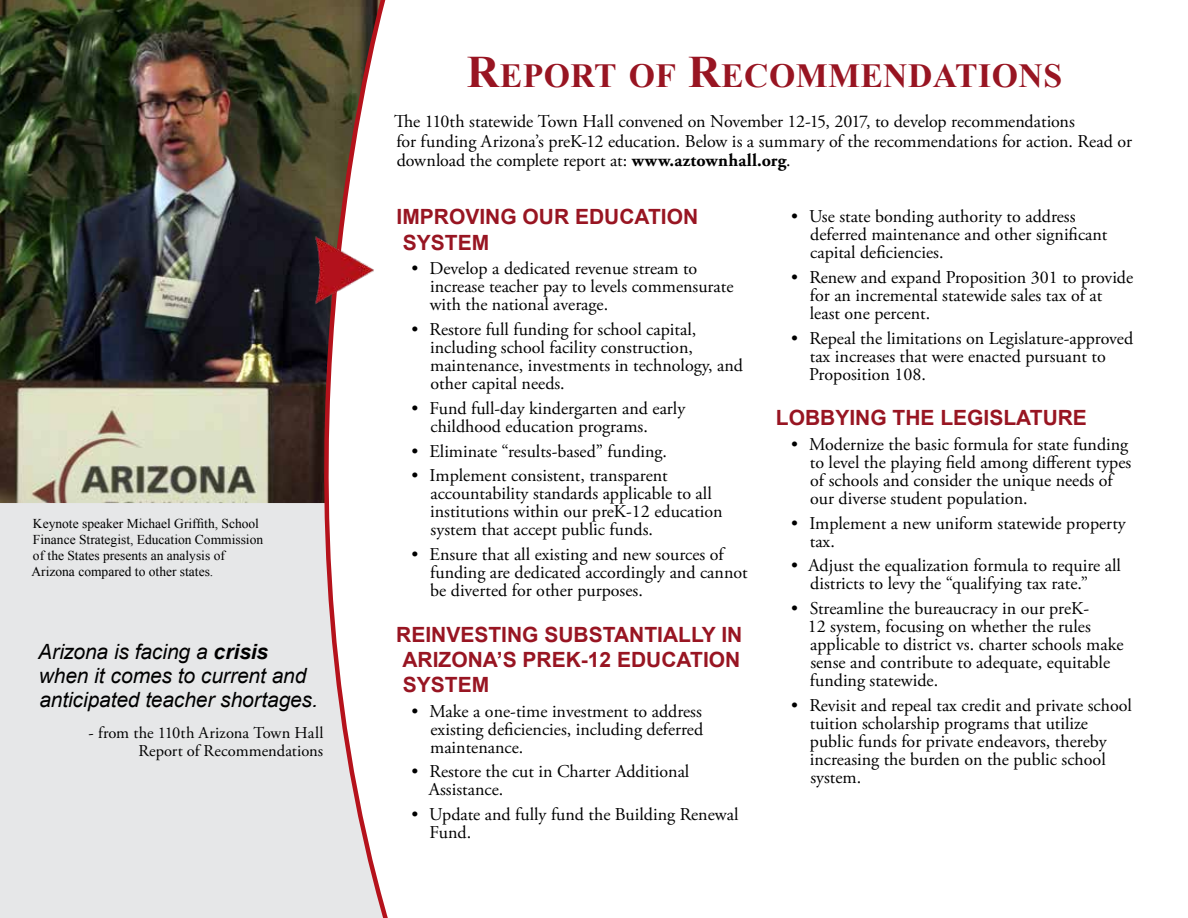
<style>
.page{position:relative;width:1188px;height:918px;background:#fff}
.page>*{position:absolute;margin:0;border:0;box-sizing:border-box;transform-origin:0 0}
.t1{font:700 33.75px "Times New Roman";letter-spacing:.015em;color:#981522}
.t2{font:700 21px/25.2px "Arial";color:#981522}
.t3{font:italic 21px/24px "Arial";letter-spacing:-.01em;color:#000}
.t4{font:18px/18px "Adobe Garamond Pro";color:#000}
.t5{font:16.5px/18px "Adobe Garamond Pro";letter-spacing:.005em;color:#000;text-align:right}
.t6{font:13.5px/16.2px "Times New Roman";color:#000}
.s1{font-weight:700}
.s2{font-size:45px}
</style>
<div class="page">
<div style="left:0;top:503px;width:250px;height:415px;background:#e6e7e8"></div>
<img style="left:0;top:0;width:250px;height:503px">
<svg style="left:250px;top:0;width:138px;height:918px"></svg>
<img style="left:308px;top:218px;width:69px;height:101px">
<p class="t6" style="left:32px;top:515px;width:233px">Keynote speaker Michael Griffith, School Finance Strategist, Education Commission of the States presents an analysis of Arizona compared to other states.</p>
<p class="t3" style="left:38px;top:639px;width:281px">Arizona is facing a <span class="s1">crisis </span>when it comes to current and anticipated teacher shortages.</p>
<p class="t5" style="left:89px;top:724px;width:236px">- from the 110th Arizona Town Hall<br>Report of Recommendations</p>
<h1 class="t1" style="left:467px;top:53px;width:597px"><span class="s2">R</span>EPORT OF <span class="s2">R</span>ECOMMENDATIONS</h1>
<p class="t4" style="left:394px;top:112px;width:739px;line-height:19.5px">The 110th statewide Town Hall convened on November 12-15, 2017, to develop recommendations<br>for funding Arizona’s preK-12 education. Below is a summary of the recommendations for action. Read or download the complete report at: <span class="s1">www.aztownhall.org</span>.</p>
<p class="t2" style="left:403px;top:205px;width:297px;text-indent:-6px">IMPROVING OUR EDUCATION<br>SYSTEM</p>
<p class="t4" style="left:430px;top:260px;width:305px;text-indent:-18px">• Develop a dedicated revenue stream to increase teacher pay to levels commensurate with the national average.</p>
<p class="t4" style="left:430px;top:321px;width:314px;text-indent:-19px">• Restore full funding for school capital, including school facility construction, maintenance, investments in technology, and other capital needs.</p>
<p class="t4" style="left:431px;top:400px;width:256px;text-indent:-19px">• Fund full-day kindergarten and early childhood education programs.</p>
<p class="t4" style="left:411px;top:442px;width:257px">• Eliminate “results-based” funding.</p>
<p class="t4" style="left:430px;top:467px;width:294px;text-indent:-19px">• Implement consistent, transparent accountability standards applicable to all institutions within our preK-12 education system that accept public funds.</p>
<p class="t4" style="left:430px;top:546px;width:319px;text-indent:-19px">• Ensure that all existing and new sources of funding are dedicated accordingly and cannot be diverted for other purposes.</p>
<p class="t2" style="left:396px;top:622px;width:348px;text-align:justify">REINVESTING SUBSTANTIALLY IN ARIZONA’S PREK-12 EDUCATION SYSTEM</p>
<p class="t4" style="left:430px;top:703px;width:275px;text-align:justify;text-indent:-19px">• Make a one-time investment to address existing deficiencies, including deferred maintenance.</p>
<p class="t4" style="left:429px;top:763px;width:262px;text-indent:-17px">• Restore the cut in Charter Additional<br>Assistance.</p>
<p class="t4" style="left:430px;top:806px;width:310px;text-indent:-18px">• Update and fully fund the Building Renewal<br>Fund.</p>
<p class="t4" style="left:810px;top:208px;width:299px;text-indent:-19px">• Use state bonding authority to address deferred maintenance and other significant capital deficiencies.</p>
<p class="t4" style="left:810px;top:269px;width:325px;text-indent:-19px">• Renew and expand Proposition 301 to provide for an incremental statewide sales tax of at least one percent.</p>
<p class="t4" style="left:809px;top:330px;width:325px;text-indent:-18px">• Repeal the limitations on Legislature-approved tax increases that were enacted pursuant to<br>Proposition 108.</p>
<p class="t2" style="left:776px;top:406px;width:313px">LOBBYING THE LEGISLATURE</p>
<p class="t4" style="left:810px;top:436px;width:323px;text-indent:-19px">• Modernize the basic formula for state funding to level the playing field among different types of schools and consider the unique needs of our diverse student population.</p>
<p class="t4" style="left:810px;top:515px;width:317px;text-indent:-19px">• Implement a new uniform statewide property tax.</p>
<p class="t4" style="left:810px;top:557px;width:312px;text-indent:-19px">• Adjust the equalization formula to require all districts to levy the “qualifying tax rate.”</p>
<p class="t4" style="left:808px;top:600px;width:317px;text-indent:-17px">• Streamline the bureaucracy in our preK-<br>12 system, focusing on whether the rules applicable to district vs. charter schools make sense and contribute to adequate, equitable funding statewide.</p>
<p class="t4" style="left:810px;top:697px;width:324px;text-indent:-19px">• Revisit and repeal tax credit and private school tuition scholarship programs that utilize public funds for private endeavors, thereby increasing the burden on the public school system.</p>
</div>
